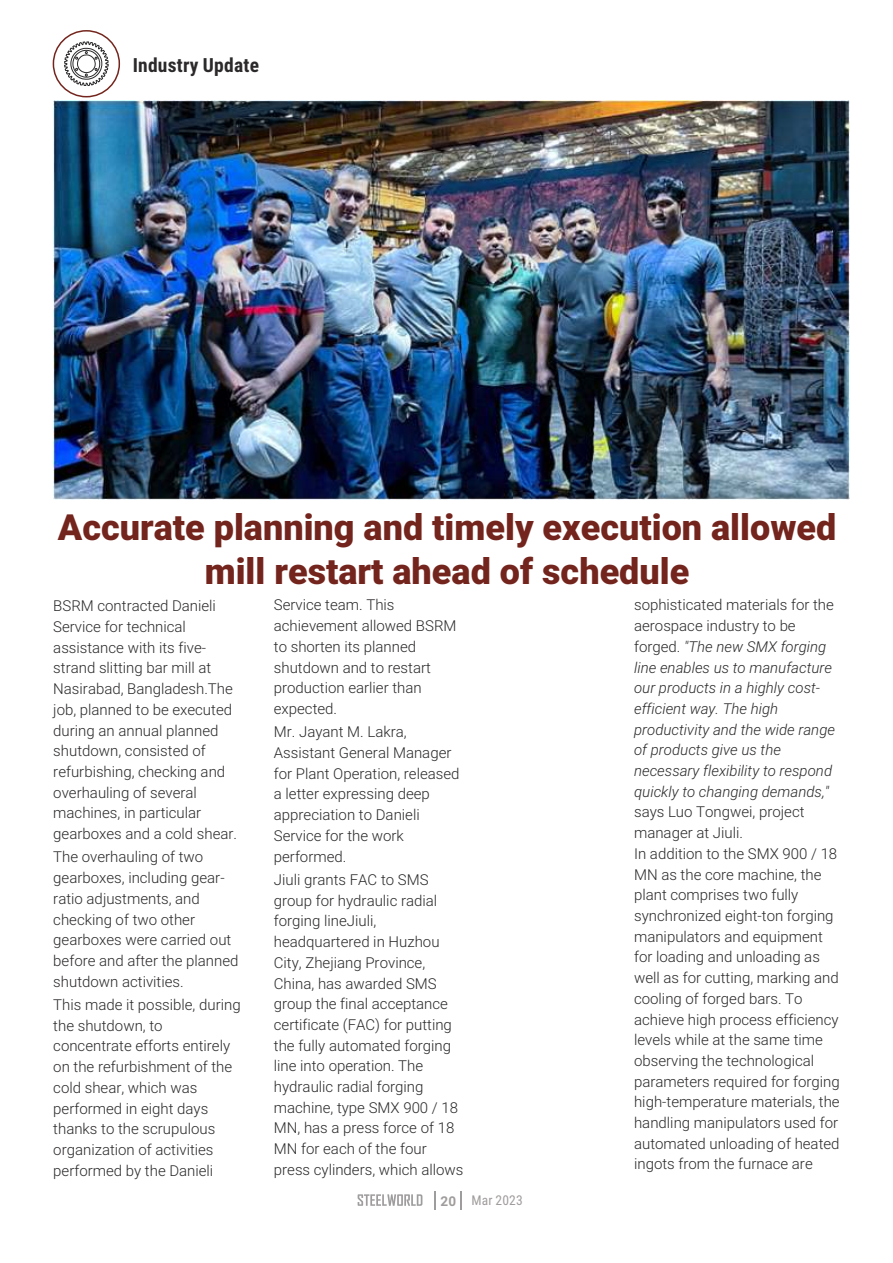
<style>
.page{position:relative;width:893px;height:1263px;background:#fff}
.page>*{position:absolute;margin:0;border:0;box-sizing:border-box;transform-origin:0 0}
.t1{font:900 36px/44px "Roboto";color:#73241c;text-align:center}
.t2{font:700 19.5px "Roboto Condensed";letter-spacing:.01em;color:#2b2929}
.t3{font:300 15px/20.7px "Roboto";color:#2b2929}
.t4{font:italic 300 15px/20.7px "Roboto";color:#2b2929}
.t5{font:13.5px "Roboto Condensed";letter-spacing:.01em;color:#a19c9c}
.s1{font-style:normal}
.s2{font-family:"Roboto";font-weight:700}
</style>
<div class="page">
<svg style="left:434px;top:1191px;width:1px;height:18px"></svg>
<svg style="left:460px;top:1191px;width:1px;height:18px"></svg>
<svg style="left:358px;top:1194px;width:64px;height:12px"></svg>
<div style="left:53px;top:30px;width:67px;height:67px;border:1px solid #73241c;border-radius:50%"></div>
<svg style="left:64px;top:41px;width:45px;height:60px"></svg>
<img style="left:53px;top:101px;width:796px;height:399px">
<h2 class="t2" style="left:133px;top:57px;width:128px">Industry Update</h2>
<h1 class="t1" style="left:58px;top:509px;width:780px">Accurate planning and timely execution allowed mill restart ahead of schedule</h1>
<p class="t3" style="left:53px;top:597px;width:185px">BSRM contracted Danieli<br>Service for technical assistance with its five&shy;strand slitting bar mill at<br>Nasirabad, Bangladesh.The job, planned to be executed during an annual planned shutdown, consisted of refurbishing, checking and overhauling of several machines, in particular gearboxes and a cold shear.</p>
<p class="t3" style="left:53px;top:848px;width:187px">The overhauling of two gearboxes, including gear&shy;ratio adjustments, and checking of two other gearboxes were carried out before and after the planned shutdown activities.</p>
<p class="t3" style="left:53px;top:996px;width:189px">This made it possible, during the shutdown, to concentrate efforts entirely on the refurbishment of the cold shear, which was performed in eight days thanks to the scrupulous organization of activities performed by the Danieli</p>
<p class="t4" style="left:634px;top:596px;width:202px"><span class="s1">sophisticated materials for the aerospace industry to be forged.</span> "The new SMX forging line enables us to manufacture our products in a highly cost&shy;efficient way. The high productivity and the wide range of products give us the necessary flexibility to respond quickly to changing demands,"</p>
<p class="t3" style="left:634px;top:803px;width:207px">says Luo Tongwei, project manager at Jiuli.<br>In addition to the SMX 900 / 18<br>MN as the core machine, the plant comprises two fully synchronized eight-ton forging manipulators and equipment for loading and unloading as well as for cutting, marking and cooling of forged bars. To achieve high process efficiency levels while at the same time observing the technological parameters required for forging high-temperature materials, the handling manipulators used for automated unloading of heated ingots from the furnace are</p>
<p class="t3" style="left:274px;top:596px;width:184px">Service team. This achievement allowed BSRM to shorten its planned shutdown and to restart production earlier than expected.</p>
<p class="t3" style="left:274px;top:723px;width:187px">Mr. Jayant M. Lakra,<br>Assistant General Manager for Plant Operation, released a letter expressing deep appreciation to Danieli<br>Service for the work performed.</p>
<p class="t3" style="left:274px;top:871px;width:191px">Jiuli grants FAC to SMS group for hydraulic radial forging lineJiuli, headquartered in Huzhou<br>City, Zhejiang Province,<br>China, has awarded SMS group the final acceptance certificate (FAC) for putting the fully automated forging line into operation. The hydraulic radial forging machine, type SMX 900 / 18<br>MN, has a press force of 18<br>MN for each of the four press cylinders, which allows</p>
<p class="t5" style="left:441px;top:1195px;width:84px"><span class="s2">20</span> Mar 2023</p>
</div>
